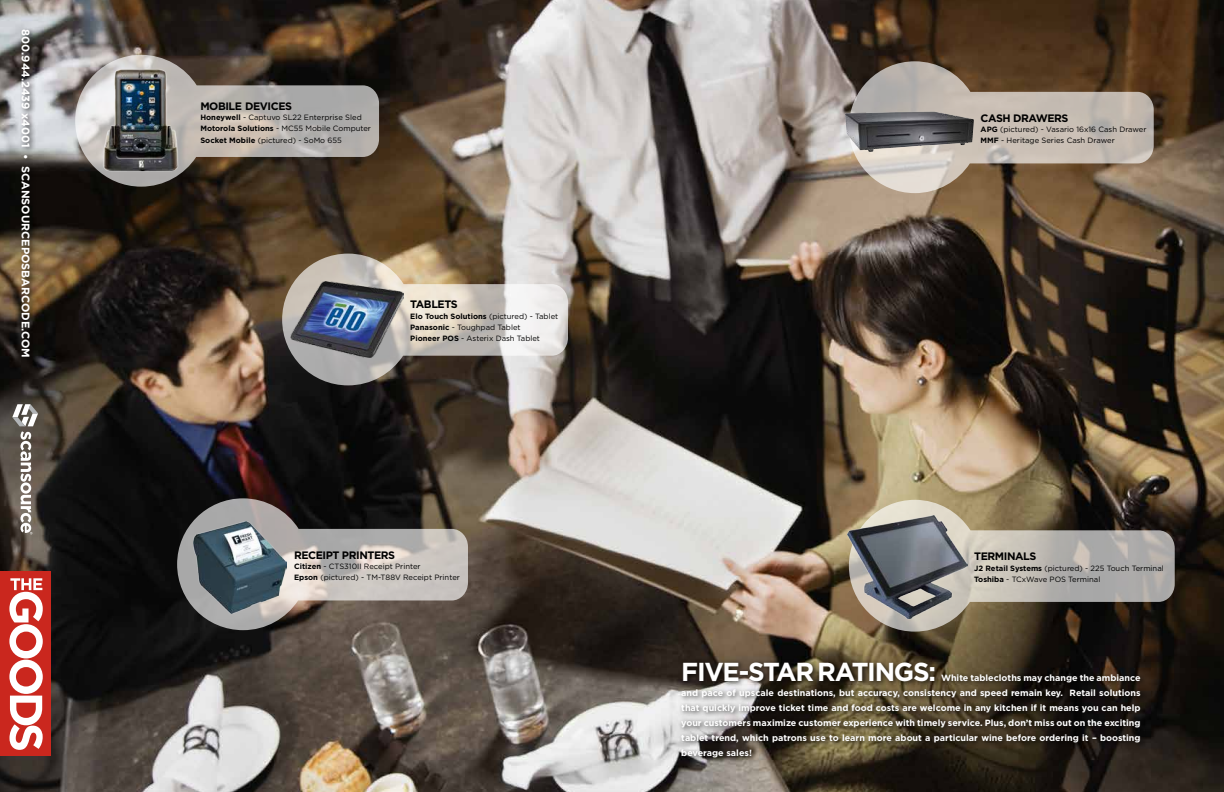
<style>
.page{position:relative;width:1224px;height:792px;background:#fff}
.page>*{position:absolute;margin:0;border:0;box-sizing:border-box;transform-origin:0 0}
.t1{font:700 26px "Gotham";letter-spacing:-.05em;color:#fff}
.t2{font:700 11px "Gotham HTF";color:#fff}
.t3{font:700 10.8px "Gotham";letter-spacing:-.04em;color:#000}
.t4{font:700 9px/15px "Gotham";color:#fff;text-align:justify}
.t5{font:7.7px/11.2px "Gotham";color:#000}
.s1{font-weight:700}
</style>
<div class="page">
<img style="left:0;top:0;width:1224px;height:792px">
<div style="left:0;top:572px;width:50px;height:184px;background:#ca271e"></div>
<svg style="left:9px;top:578px;width:34px;height:172px"></svg>
<svg style="left:177px;top:498px;width:291px;height:132px;background:#857f7a"></svg>
<img style="left:194px;top:521px;width:92px;height:93px">
<svg style="left:75px;top:55px;width:304px;height:132px;background:#7c746d"></svg>
<img style="left:87px;top:66px;width:112px;height:113px">
<svg style="left:282px;top:254px;width:286px;height:131px;background:#ada59b"></svg>
<img style="left:291px;top:281px;width:112px;height:77px">
<svg style="left:12px;top:404px;width:26px;height:130px"></svg>
<div style="left:19px;top:27px;width:18px;height:336px;background:#000;opacity:.75"></div>
<div style="left:678px;top:659px;width:469px;height:105px;background:#000;opacity:.75"></div>
<svg style="left:849px;top:61px;width:305px;height:132px;background:#a09182"></svg>
<img style="left:845px;top:111px;width:129px;height:41px">
<svg style="left:849px;top:500px;width:326px;height:132px;background:#867f73"></svg>
<img style="left:847px;top:515px;width:120px;height:104px">
<h2 class="t2" style="left:32px;top:29px;width:330px;rotate:90deg">800.944.2439 x4001 • scansourceposbarcode.com</h2>
<h3 class="t3" style="left:200px;top:99px;width:53px">Mobile DEVICE</h3>
<h3 class="t3" style="left:285px;top:99px;width:8px">S</h3>
<p class="t5" style="left:200px;top:112px;width:172px"><span class="s1">Honeywell</span> - Captuvo SL22 Enterprise Sled<br><span class="s1">Motorola Solutions</span> - MC55 Mobile Computer<br><span class="s1">Socket Mobile</span> (pictured) - SoMo 655</p>
<h3 class="t3" style="left:410px;top:298px;width:22px">TABLE</h3>
<h3 class="t3" style="left:444px;top:298px;width:15px">TS</h3>
<p class="t5" style="left:410px;top:310px;width:150px"><span class="s1">Elo Touch Solutions</span> (pictured) - Tablet<br><span class="s1">Panasonic</span> - Toughpad Tablet<br><span class="s1">Pioneer POS</span> - Asterix Dash Tablet</p>
<h3 class="t3" style="left:294px;top:548px;width:102px">Receipt PrinterS</h3>
<p class="t5" style="left:294px;top:561px;width:167px"><span class="s1">Citizen</span> - CTS310II Receipt Printer<br><span class="s1">Epson</span> (pictured) - TM-T88V Receipt Printer</p>
<h3 class="t3" style="left:981px;top:111px;width:9px">Cas</h3>
<h3 class="t3" style="left:1003px;top:111px;width:20px">h Draw</h3>
<h3 class="t3" style="left:1047px;top:111px;width:23px">erS</h3>
<p class="t5" style="left:981px;top:124px;width:167px"><span class="s1">APG</span> (pictured) - Vasario 16x16 Cash Drawer<br><span class="s1">MMF</span> - Heritage Series Cash Drawer</p>
<h3 class="t3" style="left:974px;top:549px;width:64px">TERMINALS</h3>
<p class="t5" style="left:974px;top:562px;width:191px"><span class="s1">J2 Retail Systems</span> (pictured) - 225 Touch Terminal<br><span class="s1">Toshiba</span> - TCxWave POS Terminal</p>
<h1 class="t1" style="left:681px;top:655px;width:100px">Five-Star</h1>
<h1 class="t1" style="left:817px;top:655px;width:120px">Ratings:</h1>
<p class="t4" style="left:681px;top:670px;width:461px;text-indent:260px">White tablecloths may change the ambiance and pace of upscale destinations, but accuracy, consistency and speed remain key. Retail solutions that quickly improve ticket time and food costs are welcome in any kitchen if it means you can help your customers maximize customer experience with timely service. Plus, don’t miss out on the exciting tablet trend, which patrons use to learn more about a particular wine before ordering it – boosting beverage sales!</p>
</div>
